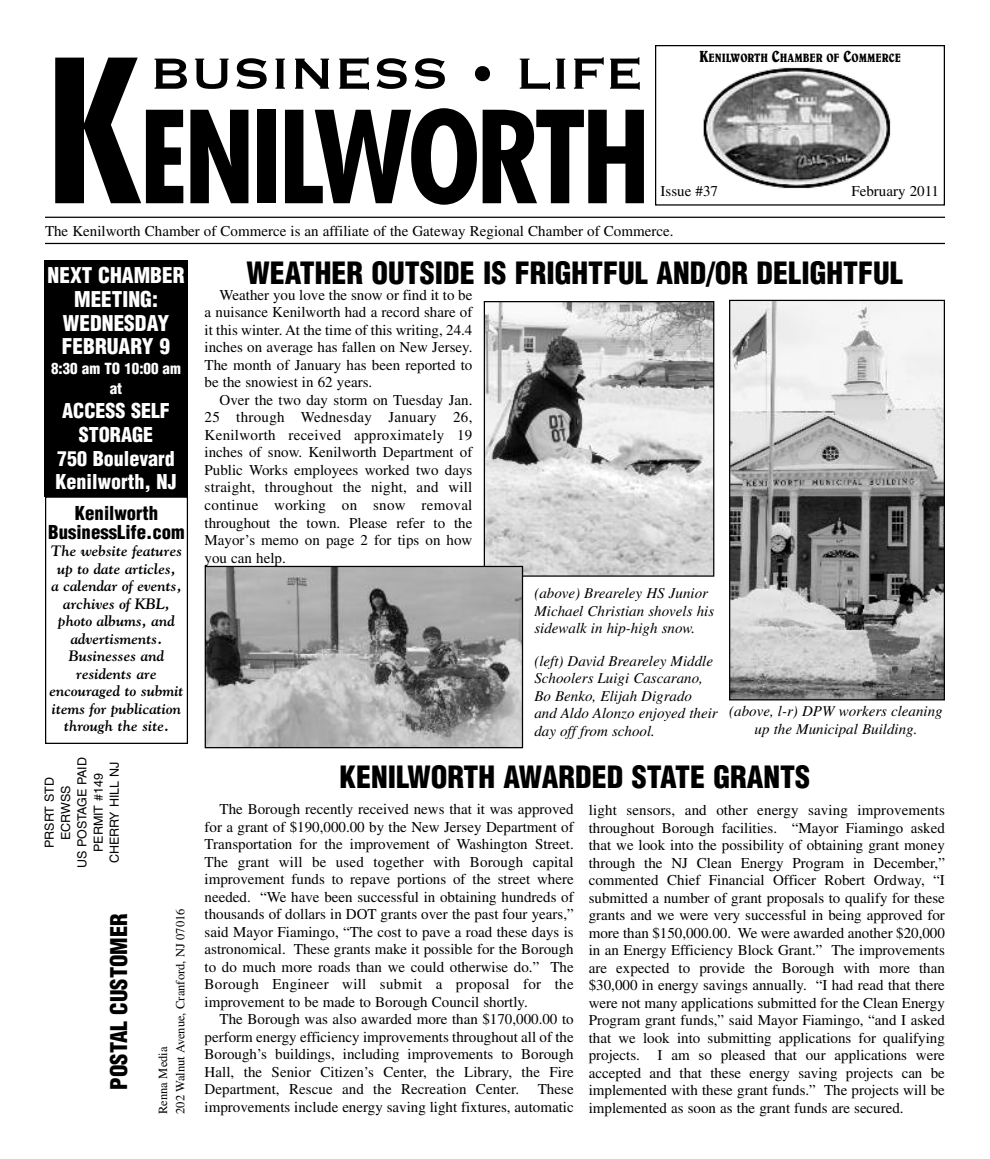
<style>
.page{position:relative;width:990px;height:1159px;background:#fff}
.page>*{position:absolute;margin:0;border:0;box-sizing:border-box;transform-origin:0 0}
.t1{font:700 condensed 193.12px "Futura";color:#000}
.t2{font:700 condensed 124px "Futura";letter-spacing:-.035em;color:#000}
.t3{font:57.25px "Copperplate";color:#000}
.t4{font:900 condensed 30px "Helvetica";color:#000}
.t5{font:900 condensed 22.5px "Helvetica";color:#000}
.t6{font:900 condensed 21.25px/23.8px "Helvetica";color:#fff;text-align:center}
.t7{font:900 condensed 20px/23.8px "Helvetica";color:#fff;text-align:center}
.t8{font:900 condensed 18.75px/18.8px "Helvetica";color:#000;text-align:center}
.t9{font:15px/17.5px "Times";color:#000;text-align:justify}
.t10{font:italic 15px/17.5px "Times";color:#000}
.t11{font:italic 700 15px/17.5px "Goudy";color:#000;text-align:center}
.t12{font:900 condensed 15px/20px "Helvetica";color:#fff;text-align:center}
.t13{font:12.5px/16.2px "Helvetica";color:#000;text-align:center}
.t14{font:12.5px/17.5px "Times";color:#000}
.t15{font:condensed 12.25px "Belwe";color:#000}
.s1{font-size:16.25px}
</style>
<div class="page">
<img style="left:486px;top:303px;width:226px;height:272px">
<div style="left:484px;top:301px;width:230px;height:276px;border:1px solid #000"></div>
<hr style="left:45px;top:217px;width:900px;height:1px;background:#000">
<hr style="left:45px;top:243px;width:900px;height:1px;background:#000">
<div style="left:655px;top:45px;width:290px;height:161px;border:1px solid #000"></div>
<img style="left:702px;top:65px;width:191px;height:125px;border-radius:50%">
<div style="left:45px;top:496px;width:143px;height:248px;border:1px solid #000"></div>
<div style="left:44px;top:260px;width:144px;height:236px;background:#000"></div>
<img style="left:207px;top:568px;width:314px;height:178px">
<div style="left:205px;top:566px;width:318px;height:182px;border:1px solid #000"></div>
<img style="left:731px;top:302px;width:212px;height:396px">
<div style="left:729px;top:300px;width:216px;height:400px;border:1px solid #000"></div>
<p class="t15" style="left:699px;top:54px;width:203px"><span class="s1">K</span>ENILWORTH <span class="s1">C</span>HAMBER OF <span class="s1">C</span>OMMERCE</p>
<h3 class="t3" style="left:150px;top:36px;width:495px">BUSINESS • LIFE</h3>
<h1 class="t1" style="left:45px;top:47px;width:101px">K</h1>
<p class="t9" style="left:45px;top:224px;width:630px">The Kenilworth Chamber of Commerce is an affiliate of the Gateway Regional Chamber of Commerce.</p>
<h2 class="t2" style="left:139px;top:103px;width:513px">ENILWORTH</h2>
<p class="t9" style="left:661px;top:184px;width:59px">Issue #37</p>
<p class="t9" style="left:851px;top:184px;width:89px">February 2011</p>
<h3 class="t6" style="left:48px;top:264px;width:138px">NEXT CHAMBER<br>MEETING:<br>WEDNESDAY<br>FEBRUARY 9</h3>
<p class="t12" style="left:51px;top:359px;width:131px">8:30 am TO 10:00 am at</p>
<h3 class="t7" style="left:56px;top:399px;width:123px">ACCESS SELF<br>STORAGE<br>750 Boulevard<br>Kenilworth, NJ</h3>
<p class="t8" style="left:48px;top:504px;width:138px">Kenilworth<br>BusinessLife.com</p>
<p class="t11" style="left:49px;top:542px;width:136px">The website features up to date articles,<br>a calendar of events, archives of KBL, photo albums, and advertisments.<br>Businesses and residents are encouraged to submit items for publication through the site.</p>
<p class="t13" style="left:43px;top:868px;width:113px;rotate:-90deg">PRSRT STD<br>ECRWSS<br>US POSTAGE PAID<br>PERMIT #149<br>CHERRY HILL NJ</p>
<h3 class="t5" style="left:106px;top:1089px;width:178px;rotate:-90deg">POSTAL CUSTOMER</h3>
<p class="t14" style="left:155px;top:1114px;width:207px;rotate:-90deg">Renna Media<br>202 Walnut Avenue, Cranford, NJ 07016</p>
<h3 class="t4" style="left:247px;top:256px;width:658px">WEATHER OUTSIDE IS FRIGHTFUL AND/OR DELIGHTFUL</h3>
<p class="t9" style="left:205px;top:288px;width:269px;text-indent:15px">Weather you love the snow or find it to be a nuisance Kenilworth had a record share of it this winter. At the time of this writing, 24.4 inches on average has fallen on New Jersey.<br>The month of January has been reported to be the snowiest in 62 years.</p>
<p class="t9" style="left:205px;top:393px;width:269px;text-indent:15px">Over the two day storm on Tuesday Jan.<br>25 through Wednesday January 26, Kenilworth received approximately 19 inches of snow. Kenilworth Department of Public Works employees worked two days straight, throughout the night, and will continue working on snow removal throughout the town. Please refer to the Mayor’s memo on page 2 for tips on how you can help.</p>
<p class="t10" style="left:534px;top:586px;width:181px">(above) Breareley HS Junior<br>Michael Christian shovels his sidewalk in hip-high snow.</p>
<p class="t10" style="left:534px;top:653px;width:185px">(left) David Breareley Middle<br>Schoolers Luigi Cascarano,<br>Bo Benko, Elijah Digrado and Aldo Alonzo enjoyed their day off from school.</p>
<p class="t10" style="left:729px;top:704px;width:215px;text-align:center">(above, l-r) DPW workers cleaning up the Municipal Building.</p>
<h3 class="t4" style="left:340px;top:760px;width:472px">KENILWORTH AWARDED STATE GRANTS</h3>
<p class="t9" style="left:205px;top:802px;width:371px;text-indent:15px">The Borough recently received news that it was approved for a grant of $190,000.00 by the New Jersey Department of Transportation for the improvement of Washington Street.<br>The grant will be used together with Borough capital improvement funds to repave portions of the street where needed. “We have been successful in obtaining hundreds of thousands of dollars in DOT grants over the past four years,” said Mayor Fiamingo, “The cost to pave a road these days is astronomical. These grants make it possible for the Borough to do much more roads than we could otherwise do.” The Borough Engineer will submit a proposal for the improvement to be made to Borough Council shortly.</p>
<p class="t9" style="left:205px;top:1012px;width:371px;text-indent:15px">The Borough was also awarded more than $170,000.00 to perform energy efficiency improvements throughout all of the Borough’s buildings, including improvements to Borough Hall, the Senior Citizen’s Center, the Library, the Fire Department, Rescue and the Recreation Center. These improvements include energy saving light fixtures, automatic</p>
<p class="t9" style="left:589px;top:803px;width:358px">light sensors, and other energy saving improvements throughout Borough facilities. “Mayor Fiamingo asked that we look into the possibility of obtaining grant money through the NJ Clean Energy Program in December,” commented Chief Financial Officer Robert Ordway, “I submitted a number of grant proposals to qualify for these grants and we were very successful in being approved for more than $150,000.00. We were awarded another $20,000 in an Energy Efficiency Block Grant.” The improvements are expected to provide the Borough with more than $30,000 in energy savings annually. “I had read that there were not many applications submitted for the Clean Energy Program grant funds,” said Mayor Fiamingo, “and I asked that we look into submitting applications for qualifying projects. I am so pleased that our applications were accepted and that these energy saving projects can be implemented with these grant funds.” The projects will be implemented as soon as the grant funds are secured.</p>
</div>
